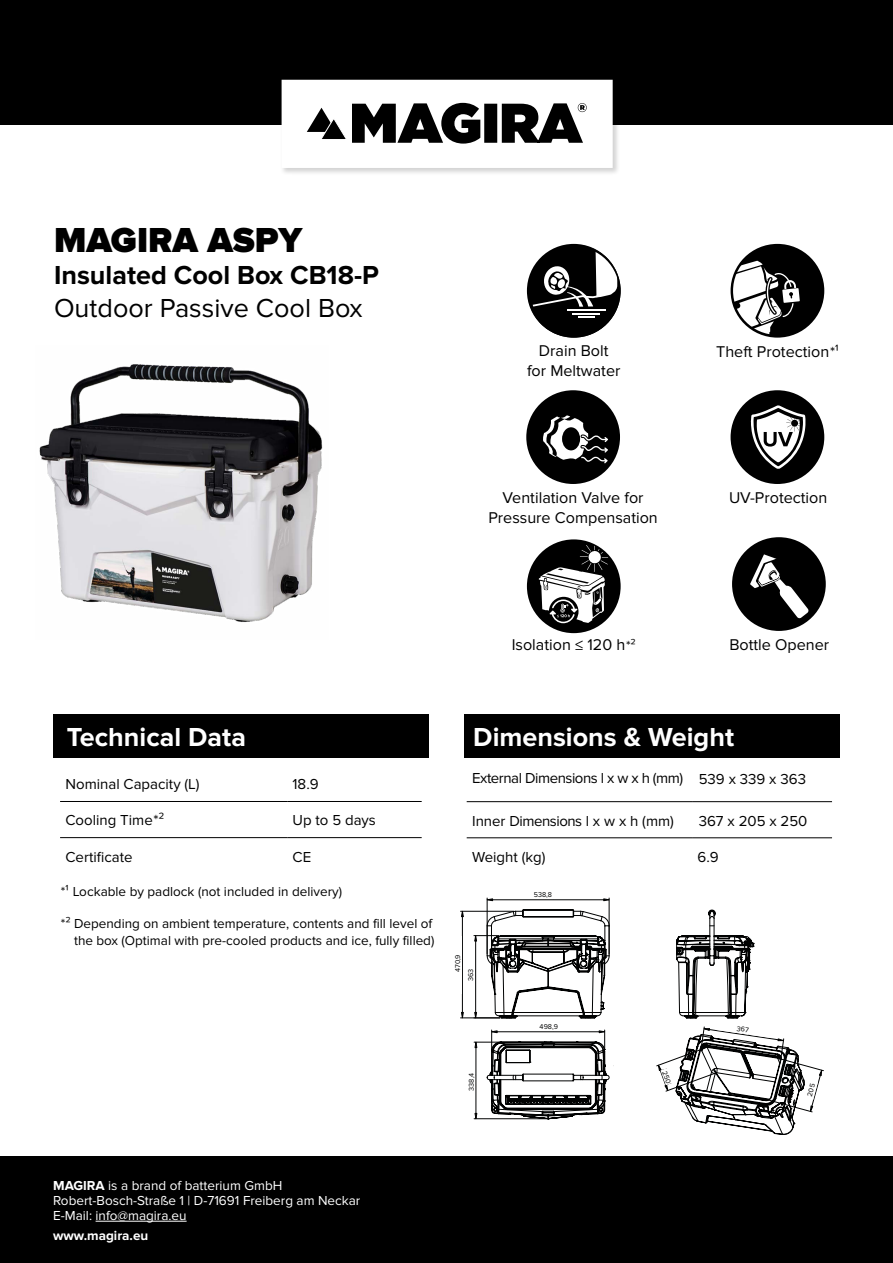
<style>
.page{position:relative;width:893px;height:1263px;background:#fff}
.page>*{position:absolute;margin:0;border:0;box-sizing:border-box;transform-origin:0 0}
.t1{font:900 36px "MAGIRA";color:#000}
.t2{font:700 27px "MAGIRA";color:#fff}
.t3{font:700 27px "MAGIRA";color:#000}
.t4{font:27px "MAGIRA";color:#000}
.t5{font:16.2px/19.4px "MAGIRA";color:#000;text-align:center}
.t6{font:15px "MAGIRA";color:#000}
.t7{font:15px "MAGIRA";letter-spacing:-.03em;color:#000}
.t8{font:13.5px/16.2px "MAGIRA";color:#000;text-align:right}
.t9{font:13.5px/15px "MAGIRA";color:#fff}
.t10{font:700 13.5px "MAGIRA";color:#fff}
.t11{font:7.2px/13.2px "MAGIRA";color:#010202}
.s1{font-size:15px}
.s2{font-size:13.5px}
.s3{font-weight:700}
</style>
<div class="page">
<div style="left:0;top:0;width:893px;height:124px;background:#000"></div>
<div style="left:280px;top:78px;width:340px;height:97px;background:#000;opacity:.18"></div>
<div style="left:282px;top:80px;width:331px;height:88px;background:#fff"></div>
<div style="left:0;top:1157px;width:893px;height:106px;background:#000"></div>
<hr style="left:96px;top:1221px;width:91px;height:1px;background:#fff">
<svg style="left:307px;top:103px;width:280px;height:41px"></svg>
<svg style="left:460px;top:897px;width:154px;height:223px"></svg>
<div style="left:451px;top:936px;width:11px;height:57px;background:#fff"></div>
<div style="left:466px;top:945px;width:9px;height:57px;background:#fff"></div>
<div style="left:464px;top:1053px;width:11px;height:58px;background:#fff"></div>
<div style="left:513px;top:890px;width:57px;height:9px;background:#fff"></div>
<div style="left:518px;top:1022px;width:58px;height:9px;background:#fff"></div>
<img style="left:39px;top:364px;width:284px;height:258px">
<svg style="left:528px;top:245px;width:93px;height:93px"></svg>
<div style="left:731px;top:390px;width:93px;height:94px;background:#000;border-radius:50%"></div>
<div style="left:732px;top:537px;width:94px;height:94px;background:#000;border-radius:50%"></div>
<div style="left:526px;top:390px;width:94px;height:94px;background:#000;border-radius:50%"></div>
<svg style="left:543px;top:415px;width:65px;height:48px"></svg>
<div style="left:731px;top:244px;width:93px;height:94px;background:#000;border-radius:50%"></div>
<svg style="left:733px;top:261px;width:67px;height:74px"></svg>
<svg style="left:750px;top:558px;width:58px;height:60px"></svg>
<div style="left:527px;top:539px;width:94px;height:94px;background:#000;border-radius:50%"></div>
<svg style="left:539px;top:545px;width:69px;height:78px"></svg>
<svg style="left:751px;top:405px;width:54px;height:64px"></svg>
<hr style="left:60px;top:801px;width:227px;height:1px;background:#000">
<hr style="left:287px;top:801px;width:135px;height:1px;background:#000">
<hr style="left:60px;top:837px;width:227px;height:1px;background:#000">
<hr style="left:287px;top:837px;width:135px;height:1px;background:#000">
<hr style="left:467px;top:801px;width:225px;height:1px;background:#000">
<hr style="left:692px;top:801px;width:140px;height:1px;background:#000">
<hr style="left:467px;top:837px;width:225px;height:1px;background:#000">
<hr style="left:692px;top:837px;width:140px;height:1px;background:#000">
<div style="left:54px;top:714px;width:375px;height:44px;background:#000"></div>
<div style="left:464px;top:714px;width:375px;height:44px;background:#000"></div>
<svg style="left:655px;top:909px;width:169px;height:248px"></svg>
<h1 class="t1" style="left:54px;top:219px;width:250px">MAGIRA ASPY</h1>
<h2 class="t3" style="left:54px;top:260px;width:326px">Insulated Cool Box CB18-P</h2>
<h2 class="t4" style="left:54px;top:292px;width:310px">Outdoor Passive Cool Box</h2>
<p class="t5" style="left:527px;top:342px;width:95px">Drain Bolt<br>for Meltwater</p>
<p class="t5" style="left:716px;top:342px;width:124px">Theft Protection <span class="s1">*¹</span></p>
<p class="t5" style="left:488px;top:488px;width:171px">Ventilation Valve for<br>Pressure Compensation</p>
<p class="t5" style="left:729px;top:488px;width:100px">UV-Protection</p>
<p class="t5" style="left:512px;top:635px;width:126px">Isolation ≤ 120 h <span class="s2">*²</span></p>
<p class="t5" style="left:729px;top:635px;width:101px">Bottle Opener</p>
<h2 class="t2" style="left:67px;top:721px;width:181px">Technical Data</h2>
<h2 class="t2" style="left:473px;top:721px;width:262px">Dimensions &amp; Weight</h2>
<p class="t6" style="left:65px;top:776px;width:136px">Nominal Capacity (L)</p>
<p class="t6" style="left:293px;top:776px;width:28px">18.9</p>
<p class="t6" style="left:65px;top:812px;width:100px">Cooling Time *²</p>
<p class="t6" style="left:293px;top:812px;width:85px">Up to 5 days</p>
<p class="t6" style="left:65px;top:848px;width:69px">Certificate</p>
<p class="t6" style="left:293px;top:848px;width:20px">CE</p>
<p class="t8" style="left:61px;top:883px;width:283px">*¹ Lockable by padlock (not included in delivery)</p>
<p class="t8" style="left:61px;top:916px;width:375px">*² Depending on ambient temperature, contents and fill level of the box (Optimal with pre-cooled products and ice, fully filled)</p>
<p class="t7" style="left:472px;top:769px;width:335px">External Dimensions l x w x h (mm) 539 x 339 x 363</p>
<p class="t7" style="left:472px;top:812px;width:203px">Inner Dimensions l x w x h (mm)</p>
<p class="t6" style="left:699px;top:812px;width:110px">367 x 205 x 250</p>
<p class="t6" style="left:472px;top:848px;width:75px">Weight (kg)</p>
<p class="t6" style="left:697px;top:848px;width:23px">6.9</p>
<p class="t11" style="left:451px;top:981px;width:28px;text-indent:9px;rotate:-90deg">470,9<br>363</p>
<p class="t11" style="left:465px;top:1090px;width:19px;rotate:-90deg">338,4</p>
<p class="t11" style="left:534px;top:888px;width:20px">538,8</p>
<p class="t11" style="left:540px;top:1020px;width:20px">498,9</p>
<p class="t9" style="left:53px;top:1178px;width:309px"><span class="s3">MAGIRA</span> is a brand of batterium GmbH<br>Robert-Bosch-Straße 1 | D-71691 Freiberg am Neckar<br>E-Mail: info@magira.eu</p>
<p class="t10" style="left:53px;top:1227px;width:97px">www.magira.eu</p>
</div>
